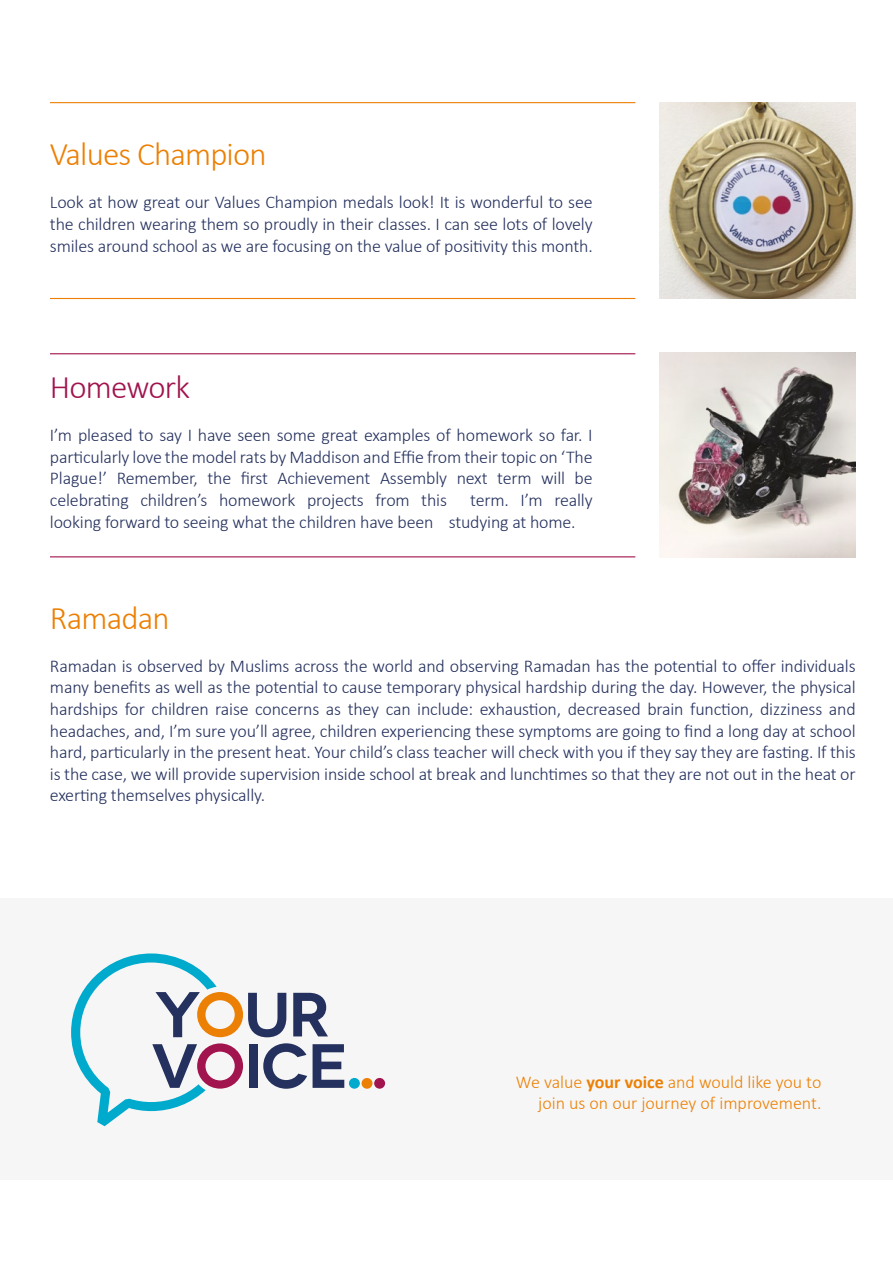
<style>
.page{position:relative;width:893px;height:1263px;background:#fff}
.page>*{position:absolute;margin:0;border:0;box-sizing:border-box;transform-origin:0 0}
.t1{font:300 33px "Calibri";letter-spacing:-.025em;color:#ec8004}
.t2{font:300 33px "Calibri";letter-spacing:-.025em;color:#a1144e}
.t3{font:300 18px/21.6px "Calibri";letter-spacing:-.01em;color:#24305d;text-align:justify}
.t4{font:300 18px/21.6px "Calibri";color:#ec8004;text-align:right}
.s1{font-weight:700}
</style>
<div class="page">
<div style="left:0;top:898px;width:893px;height:282px;background:#f6f6f6"></div>
<svg style="left:71px;top:953px;width:273px;height:173px"></svg>
<div style="left:349px;top:1078px;width:11px;height:11px;background:#00aacd;border-radius:50%"></div>
<div style="left:362px;top:1078px;width:10px;height:11px;background:#ec8004;border-radius:50%"></div>
<div style="left:374px;top:1078px;width:11px;height:11px;background:#a1144e;border-radius:50%"></div>
<hr style="left:50px;top:102px;width:585px;height:1px;background:#ec8007">
<hr style="left:50px;top:298px;width:585px;height:1px;background:#ec8007">
<hr style="left:50px;top:353px;width:585px;height:1px;background:#a2144d">
<hr style="left:50px;top:556px;width:585px;height:1px;background:#a2144d">
<img style="left:660px;top:103px;width:196px;height:195px">
<img style="left:660px;top:352px;width:196px;height:205px">
<h1 class="t1" style="left:50px;top:134px;width:218px">Values Champion</h1>
<p class="t3" style="left:50px;top:191px;width:544px">Look at how great our Values Champion medals look! It is wonderful to see the children wearing them so proudly in their classes. I can see lots of lovely smiles around school as we are focusing on the value of positivity this month.</p>
<h1 class="t2" style="left:50px;top:366px;width:141px">Homework</h1>
<p class="t3" style="left:50px;top:423px;width:544px">I’m pleased to say I have seen some great examples of homework so far. I particularly love the model rats by Maddison and Effie from their topic on ‘The Plague!’ Remember, the first Achievement Assembly next term will be celebrating children’s homework projects from this</p>
<p class="t3" style="left:50px;top:488px;width:544px;text-indent:420px">term. I’m really looking forward to seeing what the children have been studying at home.</p>
<h1 class="t1" style="left:50px;top:597px;width:121px">Ramadan</h1>
<p class="t3" style="left:50px;top:654px;width:807px">Ramadan is observed by Muslims across the world and observing Ramadan has the potential to offer individuals many benefits as well as the potential to cause temporary physical hardship during the day. However, the physical hardships for children raise concerns as they can include: exhaustion, decreased brain function, dizziness and headaches, and, I’m sure you’ll agree, children experiencing these symptoms are going to find a long day at school hard, particularly in the present heat. Your child’s class teacher will check with you if they say they are fasting. If this is the case, we will provide supervision inside school at break and lunchtimes so that they are not out in the heat or exerting themselves physically.</p>
<p class="t4" style="left:516px;top:1070px;width:307px">We value <span class="s1">your voice</span> and would like you to join us on our journey of improvement.</p>
</div>
